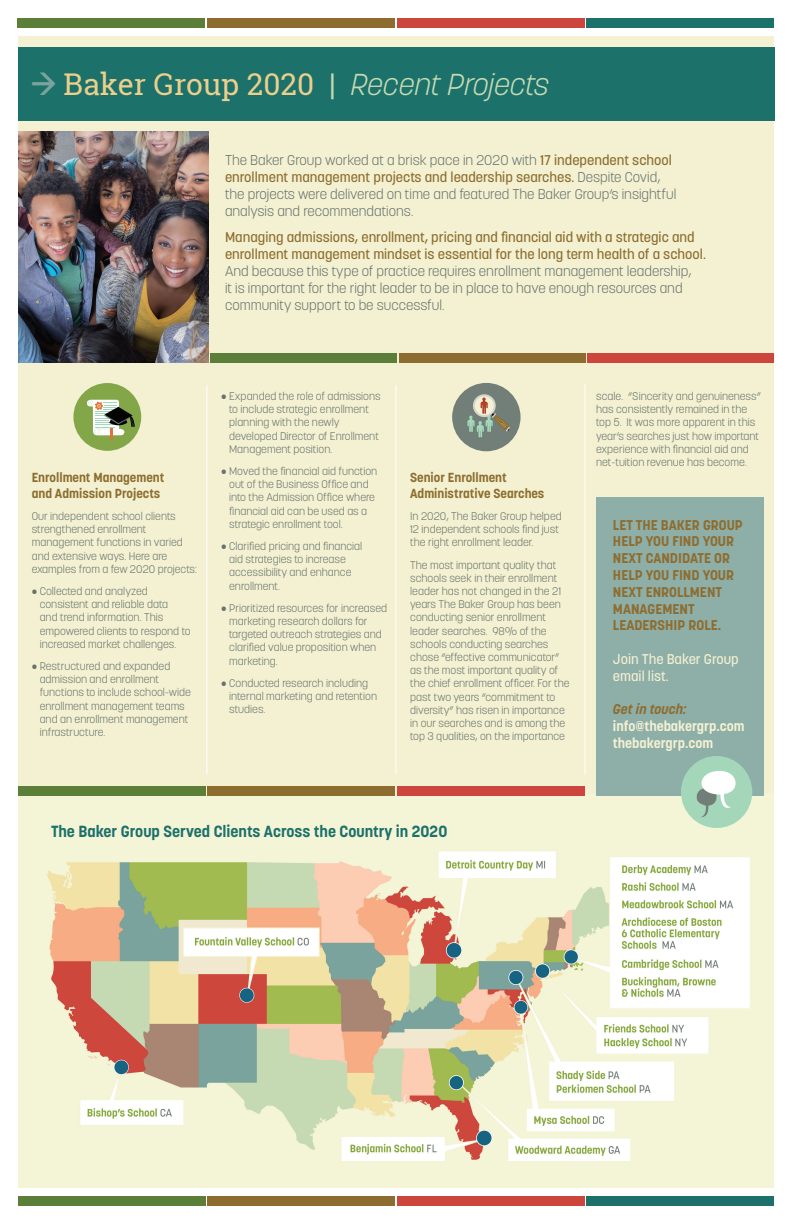
<style>
.page{position:relative;width:792px;height:1224px;background:#fff}
.page>*{position:absolute;margin:0;border:0;box-sizing:border-box;transform-origin:0 0}
.t1{font:30px "Roboto Slab";color:#edcf8c}
.t2{font:700 16px "Korolev";color:#1c716b}
.t3{font:300 14px/17px "Korolev";color:#68726d}
.t4{font:500 14px/17px "Korolev";color:#8d6d2f}
.t5{font:700 14px/16.8px "Korolev";color:#8d6d2f}
.t6{font:700 14px/16.8px "Korolev";color:#f3f1d2}
.t7{font:500 14px/16.8px "Korolev";color:#f3f1d2}
.t8{font:italic 700 14px "Korolev";color:#8d6d2f}
.t9{font:700 13px/15.6px "Korolev";color:#8d6d2f}
.t10{font:300 11px/13.2px "Korolev";color:#68726d}
.s1{font-family:"Optic Sans 301";font-weight:500;color:#7aa39b}
.s2{color:#c6dab3}
.s3{font-family:"Korolev";font-weight:300;font-style:italic;color:#c6dab3}
.s4{font-weight:500;color:#8d6d2f}
</style>
<div class="page">
<div style="left:18px;top:36px;width:756px;height:1152px;background:#f3f1d2"></div>
<div style="left:18px;top:48px;width:757px;height:73px;background:#1c716b"></div>
<hr style="left:206px;top:385px;width:1px;height:390px;background:#fff">
<hr style="left:395px;top:385px;width:1px;height:390px;background:#fff">
<hr style="left:585px;top:384px;width:1px;height:391px;background:#fff">
<img style="left:18px;top:795px;width:746px;height:366px">
<div style="left:18px;top:18px;width:187px;height:9px;background:#5b7f39"></div>
<div style="left:208px;top:18px;width:187px;height:9px;background:#8d6d2f"></div>
<div style="left:397px;top:18px;width:187px;height:9px;background:#cc463d"></div>
<div style="left:587px;top:18px;width:187px;height:9px;background:#1c716b"></div>
<div style="left:18px;top:1197px;width:187px;height:9px;background:#5b7f39"></div>
<div style="left:208px;top:1197px;width:187px;height:9px;background:#8d6d2f"></div>
<div style="left:397px;top:1197px;width:188px;height:9px;background:#cc463d"></div>
<div style="left:587px;top:1197px;width:187px;height:9px;background:#1c716b"></div>
<div style="left:18px;top:786px;width:187px;height:9px;background:#5b7f39"></div>
<div style="left:208px;top:786px;width:187px;height:9px;background:#8d6d2f"></div>
<div style="left:397px;top:786px;width:188px;height:9px;background:#cc463d"></div>
<div style="left:210px;top:353px;width:187px;height:10px;background:#5b7f39"></div>
<div style="left:399px;top:353px;width:186px;height:10px;background:#8d6d2f"></div>
<div style="left:588px;top:353px;width:186px;height:10px;background:#cc463d"></div>
<img style="left:19px;top:131px;width:189px;height:232px">
<div style="left:73px;top:383px;width:68px;height:68px;background:#82a648;border-radius:50%"></div>
<svg style="left:87px;top:400px;width:48px;height:41px"></svg>
<div style="left:596px;top:497px;width:167px;height:298px;background:#8eaea8"></div>
<div style="left:681px;top:756px;width:71px;height:72px;background:#a4d7ba;border-radius:50%"></div>
<svg style="left:696px;top:771px;width:40px;height:47px"></svg>
<div style="left:452px;top:383px;width:69px;height:68px;background:#727e78;border-radius:50%"></div>
<svg style="left:473px;top:394px;width:23px;height:23px"></svg>
<div style="left:475px;top:396px;width:19px;height:19px;background:#e5e4d0;border-radius:50%"></div>
<svg style="left:467px;top:397px;width:43px;height:40px"></svg>
<h1 class="t1" style="left:31px;top:64px;width:520px"><span class="s1">→</span> Baker Group 2020 <span class="s2">|</span> <span class="s3">Recent Projects</span></h1>
<p class="t3" style="left:225px;top:151px;width:453px">The Baker Group worked at a brisk pace in 2020 with <span class="s4">17 independent school enrollment management projects and leadership searches.</span> Despite Covid, the projects were delivered on time and featured The Baker Group’s insightful analysis and recommendations.</p>
<p class="t4" style="left:225px;top:228px;width:482px">Managing admissions, enrollment, pricing and financial aid with a strategic and enrollment management mindset is essential for the long term health of a school.</p>
<p class="t3" style="left:225px;top:262px;width:468px">And because this type of practice requires enrollment management leadership, it is important for the right leader to be in place to have enough resources and community support to be successful.</p>
<p class="t9" style="left:32px;top:470px;width:134px">Enrollment Management and Admission Projects</p>
<p class="t10" style="left:32px;top:510px;width:167px">Our independent school clients strengthened enrollment management functions in varied and extensive ways. Here are examples from a few 2020 projects:</p>
<p class="t10" style="left:40px;top:585px;width:152px;text-indent:-8px">• Collected and analyzed consistent and reliable data<br>and trend information. This empowered clients to respond to increased market challenges.</p>
<p class="t10" style="left:40px;top:660px;width:153px;text-indent:-8px">• Restructured and expanded admission and enrollment functions to include school-wide enrollment management teams and an enrollment management infrastructure.</p>
<p class="t10" style="left:229px;top:389px;width:153px;text-indent:-8px">• Expanded the role of admissions to include strategic enrollment planning with the newly developed Director of Enrollment<br>Management position.</p>
<p class="t10" style="left:229px;top:464px;width:150px;text-indent:-8px">• Moved the financial aid function out of the Business Office and into the Admission Office where financial aid can be used as a strategic enrollment tool.</p>
<p class="t10" style="left:229px;top:539px;width:135px;text-indent:-8px">• Clarified pricing and financial aid strategies to increase accessibility and enhance enrollment.</p>
<p class="t10" style="left:229px;top:601px;width:159px;text-indent:-8px">• Prioritized resources for increased marketing research dollars for targeted outreach strategies and clarified value proposition when marketing.</p>
<p class="t10" style="left:229px;top:676px;width:149px;text-indent:-8px">• Conducted research including internal marketing and retention studies.</p>
<p class="t9" style="left:410px;top:470px;width:136px">Senior Enrollment<br>Administrative Searches</p>
<p class="t10" style="left:410px;top:510px;width:153px">In 2020, The Baker Group helped<br>12 independent schools find just the right enrollment leader.</p>
<p class="t10" style="left:410px;top:558px;width:161px">The most important quality that schools seek in their enrollment leader has not changed in the 21 years The Baker Group has been conducting senior enrollment leader searches. 98% of the schools conducting searches chose “effective communicator” as the most important quality of the chief enrollment officer. For the past two years “commitment to diversity” has risen in importance in our searches and is among the top 3 qualities, on the importance</p>
<p class="t10" style="left:596px;top:389px;width:166px">scale. “Sincerity and genuineness” has consistently remained in the top 5. It was more apparent in this year’s searches just how important experience with financial aid and net-tuition revenue has become.</p>
<p class="t5" style="left:613px;top:516px;width:131px">LET THE BAKER GROUP<br>HELP YOU FIND YOUR<br>NEXT CANDIDATE OR<br>HELP YOU FIND YOUR<br>NEXT ENROLLMENT<br>MANAGEMENT<br>LEADERSHIP ROLE.</p>
<p class="t7" style="left:613px;top:651px;width:127px">Join The Baker Group email list.</p>
<p class="t8" style="left:613px;top:701px;width:75px">Get in touch:</p>
<p class="t6" style="left:613px;top:718px;width:133px">info@thebakergrp.com thebakergrp.com</p>
<h2 class="t2" style="left:51px;top:821px;width:398px">The Baker Group Served Clients Across the Country in 2020</h2>
</div>
